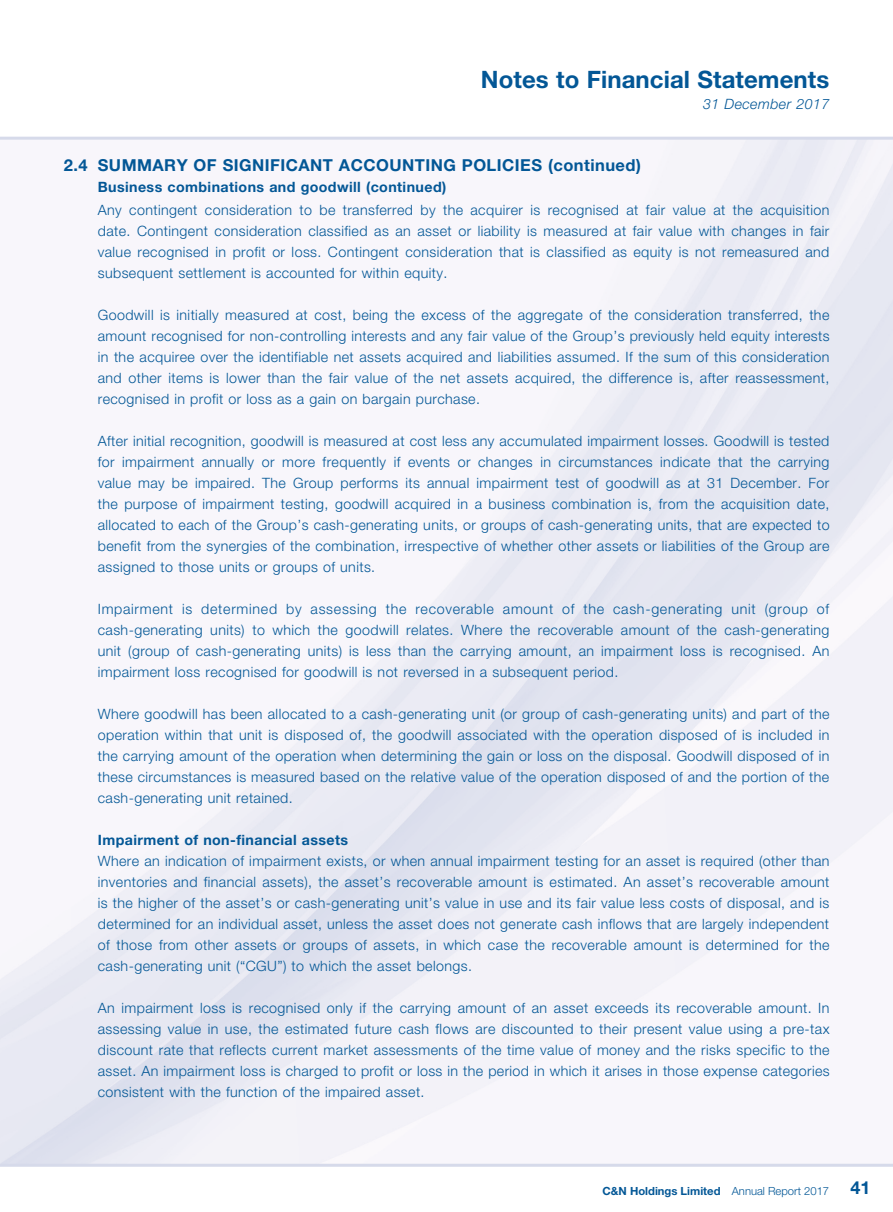
<style>
.page{position:relative;width:893px;height:1212px;background:#fff}
.page>*{position:absolute;margin:0;border:0;box-sizing:border-box;transform-origin:0 0}
.t1{font:700 24px "Helvetica Neue LT Std";letter-spacing:.005em;color:#035796}
._01_H1{font:700 16.5px "Helvetica Neue LT Std";letter-spacing:.03em;color:#035796}
._00_txt{font:300 14.25px/21px "Helvetica Neue LT Std";letter-spacing:.03em;color:#035796;text-align:justify}
._02_H2{font:700 14.25px "Helvetica Neue LT Std";letter-spacing:.03em;color:#035796}
.t2{font:italic 300 14.25px "Helvetica Neue LT Std";letter-spacing:.03em;color:#035796}
.t3{font:700 11.25px "Helvetica Neue LT Std";color:#035796}
.s1{font-weight:300}
.s2{font-size:18px}
</style>
<div class="page">
<hr style="left:0;top:137px;width:893px;height:3px;background:#d6daea">
<hr style="left:0;top:1164px;width:893px;height:3px;background:#d6daea">
<h1 class="t1" style="left:481px;top:65px;width:350px">Notes to Financial Statements</h1>
<p class="t2" style="left:703px;top:95px;width:128px">31 December 2017</p>
<p class="_01_H1" style="left:64px;top:155px;width:579px">2.4 SUMMARY OF SIGNIFICANT ACCOUNTING POLICIES (continued)</p>
<p class="_02_H2" style="left:98px;top:178px;width:350px">Business combinations and goodwill (continued)</p>
<p class="_00_txt" style="left:98px;top:199px;width:733px">Any contingent consideration to be transferred by the acquirer is recognised at fair value at the acquisition date. Contingent consideration classified as an asset or liability is measured at fair value with changes in fair value recognised in profit or loss. Contingent consideration that is classified as equity is not remeasured and subsequent settlement is accounted for within equity.</p>
<p class="_00_txt" style="left:98px;top:304px;width:733px">Goodwill is initially measured at cost, being the excess of the aggregate of the consideration transferred, the amount recognised for non-controlling interests and any fair value of the Group’s previously held equity interests in the acquiree over the identifiable net assets acquired and liabilities assumed. If the sum of this consideration and other items is lower than the fair value of the net assets acquired, the difference is, after reassessment, recognised in profit or loss as a gain on bargain purchase.</p>
<p class="_00_txt" style="left:98px;top:430px;width:733px">After initial recognition, goodwill is measured at cost less any accumulated impairment losses. Goodwill is tested for impairment annually or more frequently if events or changes in circumstances indicate that the carrying value may be impaired. The Group performs its annual impairment test of goodwill as at 31 December. For the purpose of impairment testing, goodwill acquired in a business combination is, from the acquisition date, allocated to each of the Group’s cash-generating units, or groups of cash-generating units, that are expected to benefit from the synergies of the combination, irrespective of whether other assets or liabilities of the Group are assigned to those units or groups of units.</p>
<p class="_00_txt" style="left:98px;top:598px;width:733px">Impairment is determined by assessing the recoverable amount of the cash-generating unit (group of cash-generating units) to which the goodwill relates. Where the recoverable amount of the cash-generating unit (group of cash-generating units) is less than the carrying amount, an impairment loss is recognised. An impairment loss recognised for goodwill is not reversed in a subsequent period.</p>
<p class="_00_txt" style="left:98px;top:703px;width:733px">Where goodwill has been allocated to a cash-generating unit (or group of cash-generating units) and part of the operation within that unit is disposed of, the goodwill associated with the operation disposed of is included in the carrying amount of the operation when determining the gain or loss on the disposal. Goodwill disposed of in these circumstances is measured based on the relative value of the operation disposed of and the portion of the cash-generating unit retained.</p>
<p class="_02_H2" style="left:98px;top:831px;width:252px">Impairment of non-financial assets</p>
<p class="_00_txt" style="left:98px;top:850px;width:733px">Where an indication of impairment exists, or when annual impairment testing for an asset is required (other than inventories and financial assets), the asset’s recoverable amount is estimated. An asset’s recoverable amount is the higher of the asset’s or cash-generating unit’s value in use and its fair value less costs of disposal, and is determined for an individual asset, unless the asset does not generate cash inflows that are largely independent of those from other assets or groups of assets, in which case the recoverable amount is determined for the cash-generating unit (“CGU”) to which the asset belongs.</p>
<p class="_00_txt" style="left:98px;top:997px;width:733px">An impairment loss is recognised only if the carrying amount of an asset exceeds its recoverable amount. In assessing value in use, the estimated future cash flows are discounted to their present value using a pre-tax discount rate that reflects current market assessments of the time value of money and the risks specific to the asset. An impairment loss is charged to profit or loss in the period in which it arises in those expense categories consistent with the function of the impaired asset.</p>
<p class="t3" style="left:602px;top:1184px;width:269px">C&amp;N Holdings Limited <span class="s1">Annual Report 2017</span> <span class="s2">41</span></p>
</div>
